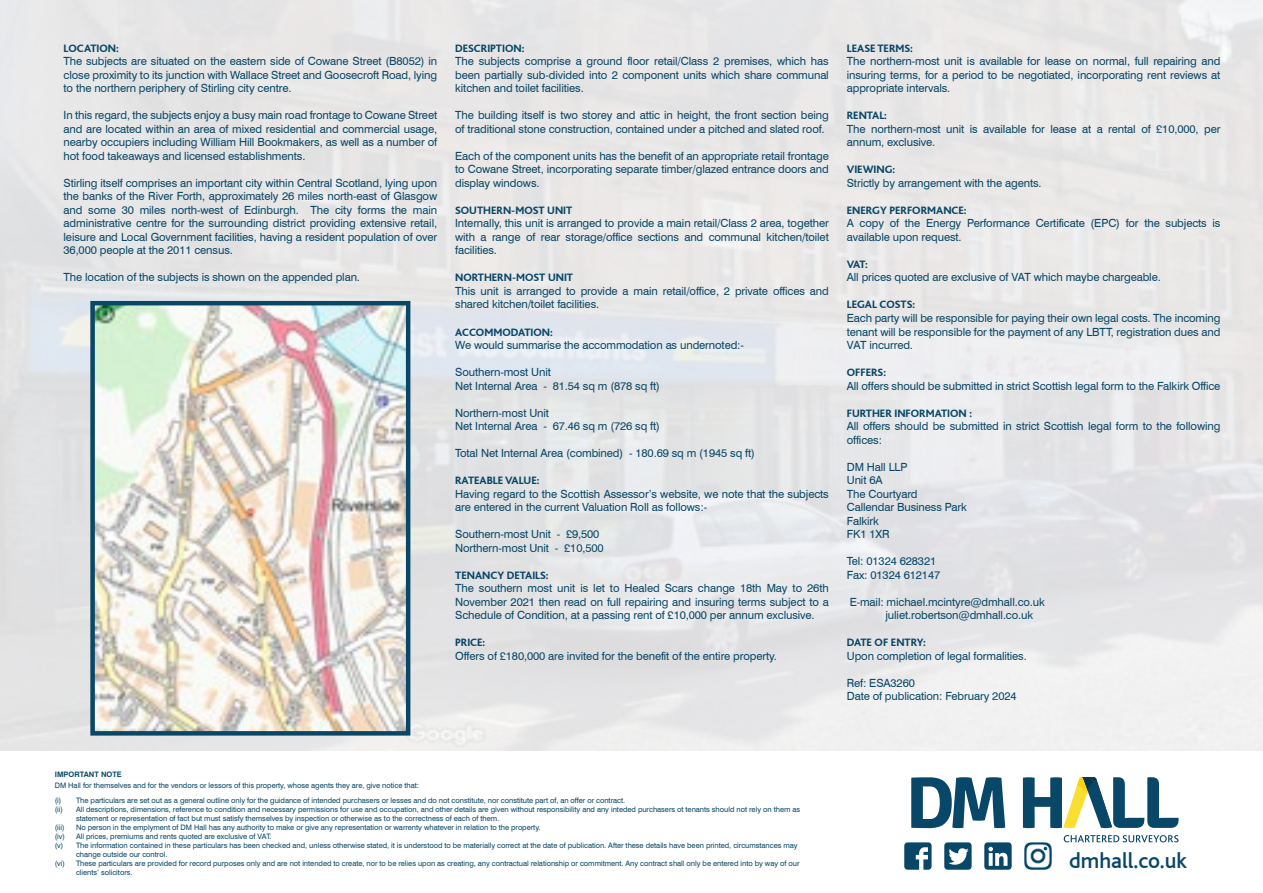
<style>
.page{position:relative;width:1263px;height:893px;background:#fff}
.page>*{position:absolute;margin:0;border:0;box-sizing:border-box;transform-origin:0 0}
.t1{font:500 22.5px "Bliss";color:#084767}
._5_body_text{font:11.25px/13.5px "Swiss 721 BT";letter-spacing:-.01em;color:#084767;text-align:justify}
._6_heads{font:800 11.25px "Bliss";color:#084767}
.t2{font:7.5px/9px "Swiss 721 BT";letter-spacing:-.005em;color:#084767}
.t3{font:700 7.5px "Swiss 721 BT";letter-spacing:-.005em;color:#084767}
</style>
<div class="page">
<svg style="left:904px;top:842px;width:27px;height:28px"></svg>
<div style="left:944px;top:842px;width:28px;height:28px;background:#084767;border-radius:3px"></div>
<svg style="left:948px;top:848px;width:20px;height:17px"></svg>
<div style="left:984px;top:842px;width:28px;height:28px;background:#084767;border-radius:3px"></div>
<svg style="left:988px;top:847px;width:19px;height:19px"></svg>
<img style="left:1024px;top:842px;width:28px;height:28px">
<svg style="left:911px;top:777px;width:94px;height:51px"></svg>
<svg style="left:1064px;top:835px;width:114px;height:7px"></svg>
<svg style="left:1023px;top:777px;width:155px;height:51px"></svg>
<img style="left:95px;top:306px;width:310px;height:425px">
<div style="left:90px;top:301px;width:320px;height:435px;border:4px solid #084767"></div>
<p class="_6_heads" style="left:64px;top:42px;width:57px">LOCATION:</p>
<p class="_5_body_text" style="left:64px;top:55px;width:375px">The subjects are situated on the eastern side of Cowane Street (B8052) in close proximity to its junction with Wallace Street and Goosecroft Road, lying to the northern periphery of Stirling city centre.</p>
<p class="_5_body_text" style="left:64px;top:109px;width:375px">In this regard, the subjects enjoy a busy main road frontage to Cowane Street and are located within an area of mixed residential and commercial usage, nearby occupiers including William Hill Bookmakers, as well as a number of hot food takeaways and licensed establishments.</p>
<p class="_5_body_text" style="left:64px;top:176px;width:375px">Stirling itself comprises an important city within Central Scotland, lying upon the banks of the River Forth, approximately 26 miles north-east of Glasgow and some 30 miles north-west of Edinburgh. The city forms the main administrative centre for the surrounding district providing extensive retail, leisure and Local Government facilities, having a resident population of over 36,000 people at the 2011 census.</p>
<p class="_5_body_text" style="left:64px;top:271px;width:298px">The location of the subjects is shown on the appended plan.</p>
<p class="_6_heads" style="left:455px;top:42px;width:71px">DESCRIPTION:</p>
<p class="_5_body_text" style="left:455px;top:55px;width:375px">The subjects comprise a ground floor retail/Class 2 premises, which has been partially sub-divided into 2 component units which share communal kitchen and toilet facilities.</p>
<p class="_5_body_text" style="left:455px;top:109px;width:375px">The building itself is two storey and attic in height, the front section being of traditional stone construction, contained under a pitched and slated roof.</p>
<p class="_5_body_text" style="left:455px;top:149px;width:375px">Each of the component units has the benefit of an appropriate retail frontage to Cowane Street, incorporating separate timber/glazed entrance doors and display windows.</p>
<p class="_6_heads" style="left:455px;top:204px;width:119px">SOUTHERN-MOST UNIT</p>
<p class="_5_body_text" style="left:455px;top:217px;width:375px">Internally, this unit is arranged to provide a main retail/Class 2 area, together with a range of rear storage/office sections and communal kitchen/toilet facilities.</p>
<p class="_6_heads" style="left:455px;top:272px;width:119px">NORTHERN-MOST UNIT</p>
<p class="_5_body_text" style="left:455px;top:284px;width:375px">This unit is arranged to provide a main retail/office, 2 private offices and shared kitchen/toilet facilities.</p>
<p class="_6_heads" style="left:455px;top:326px;width:99px">ACCOMMODATION:</p>
<p class="_5_body_text" style="left:455px;top:338px;width:290px">We would summarise the accommodation as undernoted:-</p>
<p class="_5_body_text" style="left:455px;top:365px;width:97px">Southern-most Unit</p>
<p class="_5_body_text" style="left:455px;top:379px;width:206px">Net Internal Area - 81.54 sq m (878 sq ft)</p>
<p class="_5_body_text" style="left:455px;top:406px;width:95px">Northern-most Unit</p>
<p class="_5_body_text" style="left:455px;top:419px;width:206px">Net Internal Area - 67.46 sq m (726 sq ft)</p>
<p class="_5_body_text" style="left:455px;top:446px;width:301px">Total Net Internal Area (combined) - 180.69 sq m (1945 sq ft)</p>
<p class="_6_heads" style="left:455px;top:474px;width:86px">RATEABLE VALUE:</p>
<p class="_5_body_text" style="left:455px;top:487px;width:375px">Having regard to the Scottish Assessor’s website, we note that the subjects are entered in the current Valuation Roll as follows:-</p>
<p class="_5_body_text" style="left:455px;top:527px;width:146px">Southern-most Unit - £9,500</p>
<p class="_5_body_text" style="left:455px;top:541px;width:150px">Northern-most Unit - £10,500</p>
<p class="_6_heads" style="left:455px;top:569px;width:95px">TENANCY DETAILS:</p>
<p class="_5_body_text" style="left:455px;top:581px;width:375px">The southern most unit is let to Healed Scars change 18th May to 26th November 2021 then read on full repairing and insuring terms subject to a Schedule of Condition, at a passing rent of £10,000 per annum exclusive.</p>
<p class="_6_heads" style="left:455px;top:636px;width:32px">PRICE:</p>
<p class="_5_body_text" style="left:455px;top:649px;width:323px">Offers of £180,000 are invited for the benefit of the entire property.</p>
<p class="_6_heads" style="left:847px;top:42px;width:68px">LEASE TERMS:</p>
<p class="_5_body_text" style="left:847px;top:55px;width:375px">The northern-most unit is available for lease on normal, full repairing and insuring terms, for a period to be negotiated, incorporating rent reviews at appropriate intervals.</p>
<p class="_6_heads" style="left:847px;top:110px;width:42px">RENTAL:</p>
<p class="_5_body_text" style="left:847px;top:122px;width:375px">The northern-most unit is available for lease at a rental of £10,000, per annum, exclusive.</p>
<p class="_6_heads" style="left:847px;top:164px;width:50px">VIEWING:</p>
<p class="_5_body_text" style="left:847px;top:176px;width:196px">Strictly by arrangement with the agents.</p>
<p class="_6_heads" style="left:847px;top:204px;width:121px">ENERGY PERFORMANCE:</p>
<p class="_5_body_text" style="left:847px;top:217px;width:375px">A copy of the Energy Performance Certificate (EPC) for the subjects is available upon request.</p>
<p class="_6_heads" style="left:847px;top:258px;width:23px">VAT:</p>
<p class="_5_body_text" style="left:847px;top:271px;width:315px">All prices quoted are exclusive of VAT which maybe chargeable.</p>
<p class="_6_heads" style="left:847px;top:299px;width:70px">LEGAL COSTS:</p>
<p class="_5_body_text" style="left:847px;top:311px;width:375px">Each party will be responsible for paying their own legal costs. The incoming tenant will be responsible for the payment of any LBTT, registration dues and VAT incurred.</p>
<p class="_6_heads" style="left:847px;top:366px;width:41px">OFFERS:</p>
<p class="_5_body_text" style="left:847px;top:379px;width:375px">All offers should be submitted in strict Scottish legal form to the Falkirk Office</p>
<p class="_6_heads" style="left:847px;top:407px;width:127px">FURTHER INFORMATION :</p>
<p class="_5_body_text" style="left:847px;top:419px;width:375px">All offers should be submitted in strict Scottish legal form to the following offices:</p>
<p class="_5_body_text" style="left:847px;top:460px;width:62px">DM Hall LLP</p>
<p class="_5_body_text" style="left:847px;top:473px;width:37px">Unit 6A</p>
<p class="_5_body_text" style="left:847px;top:487px;width:72px">The Courtyard</p>
<p class="_5_body_text" style="left:847px;top:500px;width:122px">Callendar Business Park</p>
<p class="_5_body_text" style="left:847px;top:514px;width:34px">Falkirk</p>
<p class="_5_body_text" style="left:847px;top:527px;width:44px">FK1 1XR</p>
<p class="_5_body_text" style="left:847px;top:554px;width:91px">Tel: 01324 628321</p>
<p class="_5_body_text" style="left:847px;top:568px;width:95px">Fax: 01324 612147</p>
<p class="_5_body_text" style="left:850px;top:595px;width:197px">E-mail: michael.mcintyre@dmhall.co.uk</p>
<p class="_5_body_text" style="left:885px;top:608px;width:149px">juliet.robertson@dmhall.co.uk</p>
<p class="_6_heads" style="left:847px;top:636px;width:80px">DATE OF ENTRY:</p>
<p class="_5_body_text" style="left:847px;top:649px;width:182px">Upon completion of legal formalities.</p>
<p class="_5_body_text" style="left:847px;top:676px;width:70px">Ref: ESA3260</p>
<p class="_5_body_text" style="left:847px;top:689px;width:171px">Date of publication: February 2024</p>
<p class="t3" style="left:55px;top:770px;width:68px">IMPORTANT NOTE</p>
<p class="t2" style="left:55px;top:781px;width:366px">DM Hall for themselves and for the vendors or lessors of this property, whose agents they are, give notice that:</p>
<p class="t2" style="left:55px;top:796px;width:572px">(i) The particulars are set out as a general outline only for the guidance of intended purchasers or lesses and do not constitute, nor constitute part of, an offer or contract.</p>
<p class="t2" style="left:55px;top:805px;width:10px">(ii)</p>
<p class="t2" style="left:76px;top:805px;width:726px">All descriptions, dimensions, reference to condition and necessary permissions for use and occupation, and other details are given without responsibility and any inteded purchasers ot tenants should not rely on them as statement or representation of fact but must satisfy themselves by inspection or otherwise as to the correctness of each of them.</p>
<p class="t2" style="left:55px;top:823px;width:11px">(iii)</p>
<p class="t2" style="left:76px;top:823px;width:466px">No person in the emplyment of DM Hall has any authority to make or give any representation or warrenty whatever in relation to the property.</p>
<p class="t2" style="left:55px;top:832px;width:218px">(iv) All prices, premiums and rents quoted are exclusive of VAT.</p>
<p class="t2" style="left:76px;top:841px;width:723px;text-indent:-21px">(v) The information contained in these particulars has been checked and, unless otherwise stated, it is understood to be materially correct at the date of publication. After these details have been printed, circumstances may change outside our control.</p>
<p class="t2" style="left:55px;top:859px;width:12px">(vi)</p>
<p class="t2" style="left:76px;top:859px;width:725px">These particulars are provided for record purposes only and are not intended to create, nor to be relies upon as creating, any contractual relationship or commitment. Any contract shall only be entered into by way of our clients’ solicitors.</p>
<p class="t1" style="left:1069px;top:849px;width:119px">dmhall.co.uk</p>
</div>
